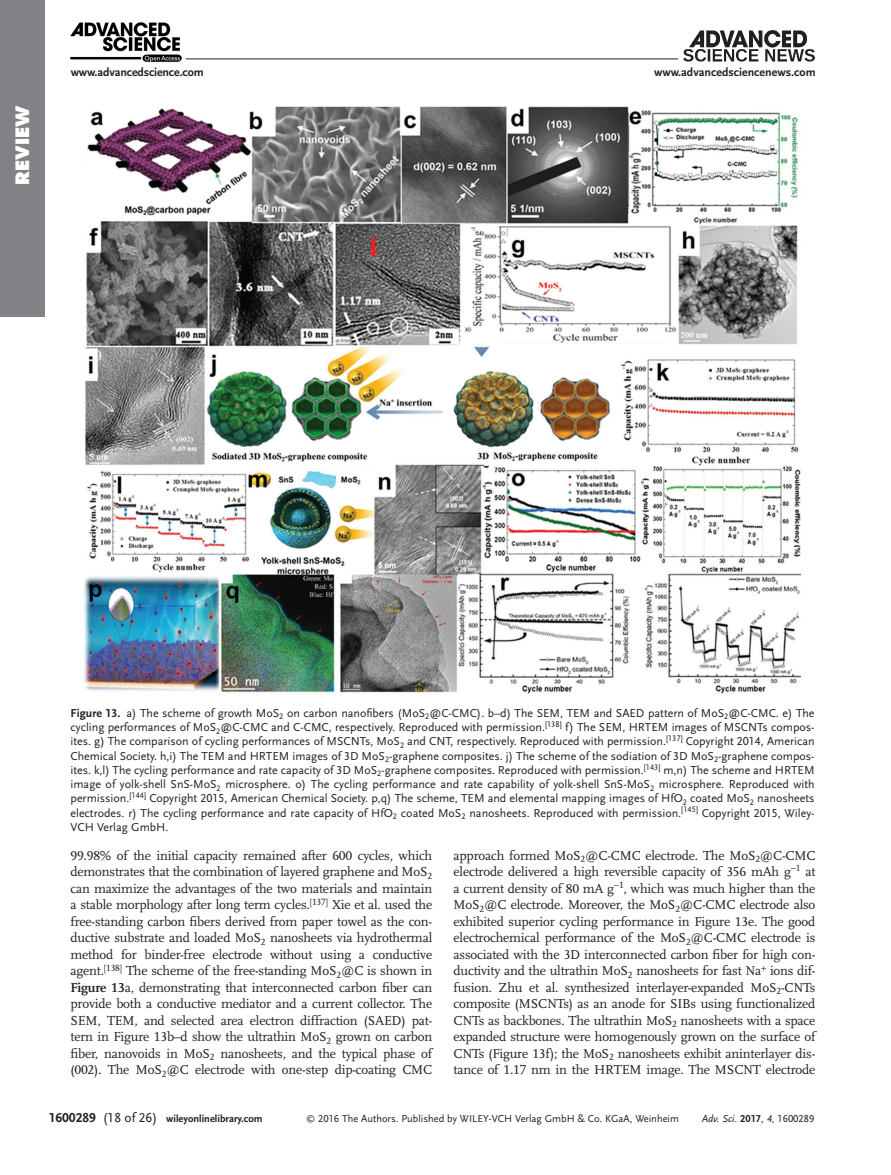
<style>
.page{position:relative;width:891px;height:1175px;background:#fff}
.page>*{position:absolute;margin:0;border:0;box-sizing:border-box;transform-origin:0 0}
.t1{font:800 18px "Futura";letter-spacing:.005em;color:#fff}
.t2{font:13.5px/16.5px "Scala LF";letter-spacing:-.015em;color:#231f20;text-align:justify}
.t3{font:12px/14.2px "Scala Sans LF";color:#231f20;text-align:justify}
.t4{font:700 12px "Scala Sans LF";color:#231f20}
.t5{font:10.5px "Scala Sans LF";color:#231f20}
.t6{font:700 10.5px "Scala Sans LF";color:#231f20}
.t7{font:italic 10.5px "Scala Sans LF";color:#231f20}
.s1{font-weight:700}
.s2{font-size:13.5px}
.s3{font-weight:400;font-size:13.5px}
.s4{font-size:9px}
.s5{font-weight:700;font-style:normal}
.s6{font-style:normal}
</style>
<div class="page">
<div style="left:0;top:0;width:45px;height:317px;background:#808285"></div>
<img style="left:70px;top:22px;width:112px;height:40px">
<hr style="left:186px;top:59px;width:492px;height:1px;background:#231f20">
<img style="left:683px;top:30px;width:132px;height:31px">
<img style="left:84px;top:107px;width:717px;height:587px">
<h1 class="t1" style="left:11px;top:185px;width:81px;rotate:-90deg">Review</h1>
<p class="t4" style="left:71px;top:65px;width:135px">www.advancedscience.com</p>
<p class="t4" style="left:654px;top:65px;width:163px">www.advancedsciencenews.com</p>
<p class="t3" style="left:70px;top:706px;width:746px"><span class="s1">Figure 13.</span> a) The scheme of growth MoS<sub>2</sub> on carbon nanofibers (MoS<sub>2</sub>@C-CMC). b–d) The SEM, TEM and SAED pattern of MoS<sub>2</sub>@C-CMC. e) The cycling performances of MoS<sub>2</sub>@C-CMC and C-CMC, respectively. Reproduced with permission.<sup>[138]</sup> f) The SEM, HRTEM images of MSCNTs compos&shy;ites. g) The comparison of cycling performances of MSCNTs, MoS<sub>2</sub> and CNT, respectively. Reproduced with permission.<sup>[137]</sup> Copyright 2014, American Chemical Society. h,i) The TEM and HRTEM images of 3D MoS<sub>2</sub>-graphene composites. j) The scheme of the sodiation of 3D MoS<sub>2</sub>-graphene compos&shy;ites. k,l) The cycling performance and rate capacity of 3D MoS<sub>2</sub>-graphene composites. Reproduced with permission.<sup>[143]</sup> m,n) The scheme and HRTEM image of yolk-shell SnS-MoS<sub>2</sub> microsphere. o) The cycling performance and rate capability of yolk-shell SnS-MoS<sub>2</sub> microsphere. Reproduced with permission.<sup>[144]</sup> Copyright 2015, American Chemical Society. p,q) The scheme, TEM and elemental mapping images of HfO<sub>2</sub> coated MoS<sub>2</sub> nanosheets electrodes. r) The cycling performance and rate capacity of HfO<sub>2</sub> coated MoS<sub>2</sub> nanosheets. Reproduced with permission.<sup>[145]</sup> Copyright 2015, Wiley-VCH Verlag GmbH.</p>
<p class="t2" style="left:70px;top:847px;width:363px">99.98% of the initial capacity remained after 600 cycles, which demonstrates that the combination of layered graphene and MoS<sub>2 </sub>can maximize the advantages of the two materials and maintain a stable morphology after long term cycles.<sup>[137]</sup> Xie et al. used the free-standing carbon fibers derived from paper towel as the con&shy;ductive substrate and loaded MoS<sub>2</sub> nanosheets via hydrothermal method for binder-free electrode without using a conductive agent.<sup>[138]</sup> The scheme of the free-standing MoS<sub>2</sub>@C is shown in <span class="s1">Figure 13</span>a, demonstrating that interconnected carbon fiber can provide both a conductive mediator and a current collector. The SEM, TEM, and selected area electron diffraction (SAED) pat&shy;tern in Figure 13b–d show the ultrathin MoS<sub>2</sub> grown on carbon fiber, nanovoids in MoS<sub>2</sub> nanosheets, and the typical phase of (002). The MoS<sub>2</sub>@C electrode with one-step dip-coating CMC</p>
<p class="t2" style="left:454px;top:847px;width:363px">approach formed MoS<sub>2</sub>@C-CMC electrode. The MoS<sub>2</sub>@C-CMC electrode delivered a high reversible capacity of 356 mAh g−<sup>1</sup> at a current density of 80 mA g−<sup>1</sup>, which was much higher than the MoS<sub>2</sub>@C electrode. Moreover, the MoS<sub>2</sub>@C-CMC electrode also exhibited superior cycling performance in Figure 13e. The good electrochemical performance of the MoS<sub>2</sub>@C-CMC electrode is associated with the 3D interconnected carbon fiber for high con&shy;ductivity and the ultrathin MoS<sub>2</sub> nanosheets for fast Na ions dif&shy;fusion. Zhu et al. synthesized interlayer-expanded MoS<sub>2</sub>-CNTs composite (MSCNTs) as an anode for SIBs using functionalized CNTs as backbones. The ultrathin MoS<sub>2</sub> nanosheets with a space expanded structure were homogenously grown on the surface of CNTs (Figure 13f); the MoS<sub>2</sub> nanosheets exhibit aninterlayer dis&shy;tance of 1.17 nm in the HRTEM image. The MSCNT electrode</p>
<p class="t6" style="left:49px;top:1113px;width:216px"><span class="s2">1600289</span> <span class="s3">(18 of 26)</span> wileyonlinelibrary.com</p>
<p class="t5" style="left:306px;top:1113px;width:374px"><span class="s4">©</span> 2016 The Authors. Published by WILEY-VCH Verlag GmbH &amp; Co. KGaA, Weinheim</p>
<p class="t7" style="left:702px;top:1113px;width:114px">Adv. Sci. <span class="s5">2017</span><span class="s6">,</span> 4<span class="s6">, 1600289</span></p>
</div>
